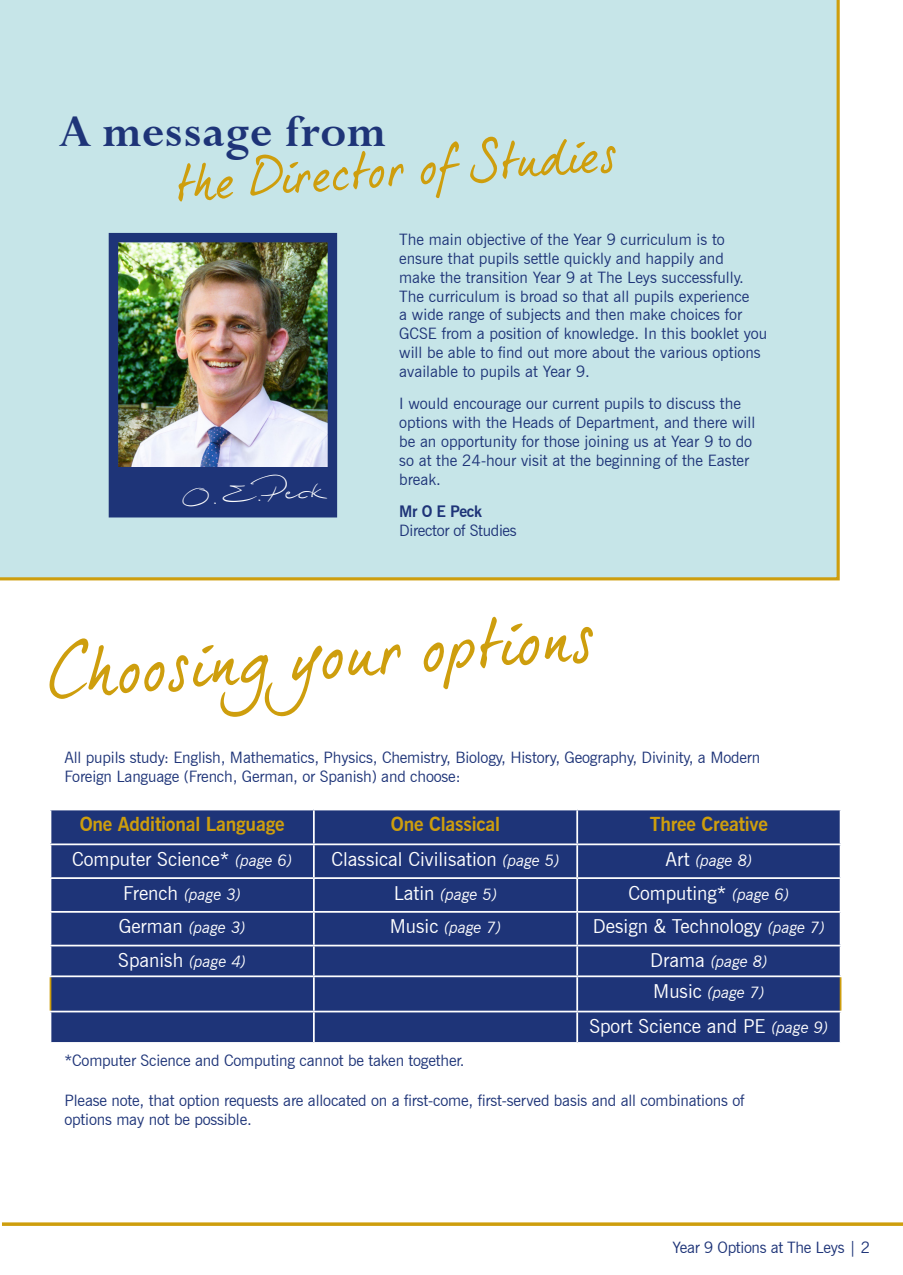
<style>
.page{position:relative;width:903px;height:1275px;background:#fff}
.page>*{position:absolute;margin:0;border:0;box-sizing:border-box;transform-origin:0 0}
.t1{font:69.3px "dear Joe 5 CASUAL P";color:#ce9e0d}
.t2{font:51.62px "dear Joe 5 CASUAL P";color:#ce9e0d}
.t3{font:700 49.7px "Lapidary 333 BT";letter-spacing:.01em;color:#1e3478}
.t4{font:33.95px "Biloxi Script";color:#fff}
.t5{font:19.25px "News Gothic BT";color:#fff}
.t6{font:700 19.25px "News Gothic BT";letter-spacing:-.01em;color:#ce9e0d}
.t7{font:15.75px/18.9px "News Gothic BT";color:#1e3478}
.t8{font:italic 15.75px/30.8px "News Gothic BT";color:#fff}
.t9{font:15.75px "News Gothic BT";letter-spacing:-.02em;color:#1e3478}
.t10{font:700 15.75px "News Gothic BT";letter-spacing:-.02em;color:#1e3478}
.s1{font-style:italic;font-size:15.75px}
.s2{font-style:normal;font-size:19.25px}
</style>
<div class="page">
<div style="left:0;top:0;width:840px;height:580px;background:#c6e5e8"></div>
<img style="left:119px;top:243px;width:208px;height:224px">
<div style="left:109px;top:233px;width:228px;height:284px;border:9px solid #1e3478"></div>
<div style="left:111px;top:467px;width:224px;height:48px;background:#1e3478"></div>
<div style="left:51px;top:810px;width:789px;height:232px;background:#1e3478"></div>
<hr style="left:50px;top:977px;width:1px;height:34px;background:#ce9e0d">
<hr style="left:840px;top:977px;width:1px;height:34px;background:#ce9e0d">
<hr style="left:50px;top:1011px;width:264px;height:1px;background:#fff">
<hr style="left:314px;top:1011px;width:263px;height:1px;background:#fff">
<hr style="left:577px;top:1011px;width:264px;height:1px;background:#fff">
<hr style="left:50px;top:843px;width:264px;height:2px;background:#fff">
<hr style="left:314px;top:843px;width:263px;height:2px;background:#fff">
<hr style="left:577px;top:843px;width:264px;height:2px;background:#fff">
<hr style="left:50px;top:877px;width:264px;height:2px;background:#fff">
<hr style="left:314px;top:877px;width:263px;height:2px;background:#fff">
<hr style="left:577px;top:877px;width:264px;height:2px;background:#fff">
<hr style="left:50px;top:911px;width:264px;height:2px;background:#fff">
<hr style="left:314px;top:911px;width:263px;height:2px;background:#fff">
<hr style="left:577px;top:911px;width:264px;height:2px;background:#fff">
<hr style="left:50px;top:945px;width:264px;height:1px;background:#fff">
<hr style="left:314px;top:945px;width:263px;height:1px;background:#fff">
<hr style="left:577px;top:945px;width:264px;height:1px;background:#fff">
<hr style="left:50px;top:975px;width:264px;height:2px;background:#fff">
<hr style="left:314px;top:975px;width:263px;height:2px;background:#fff">
<hr style="left:577px;top:975px;width:264px;height:2px;background:#fff">
<hr style="left:313px;top:810px;width:2px;height:33px;background:#fff">
<hr style="left:576px;top:810px;width:2px;height:33px;background:#fff">
<hr style="left:313px;top:845px;width:2px;height:32px;background:#fff">
<hr style="left:576px;top:845px;width:2px;height:32px;background:#fff">
<hr style="left:313px;top:879px;width:2px;height:32px;background:#fff">
<hr style="left:576px;top:879px;width:2px;height:32px;background:#fff">
<hr style="left:313px;top:913px;width:2px;height:32px;background:#fff">
<hr style="left:576px;top:913px;width:2px;height:32px;background:#fff">
<hr style="left:313px;top:946px;width:2px;height:29px;background:#fff">
<hr style="left:576px;top:946px;width:2px;height:29px;background:#fff">
<hr style="left:313px;top:977px;width:2px;height:34px;background:#fff">
<hr style="left:576px;top:977px;width:2px;height:34px;background:#fff">
<hr style="left:313px;top:1012px;width:2px;height:30px;background:#fff">
<hr style="left:576px;top:1012px;width:2px;height:30px;background:#fff">
<svg style="left:2px;top:1222px;width:901px;height:4px;background:#d3a92a"></svg>
<h3 class="t3" style="left:61px;top:102px;width:326px">A message from</h3>
<h2 class="t2" style="left:174px;top:152px;width:444px;rotate:-4deg">the Director of Studies</h2>
<h3 class="t4" style="left:180px;top:476px;width:142px;rotate:-3deg">O.E.Peck</h3>
<p class="t7" style="left:399px;top:230px;width:370px">The main objective of the Year 9 curriculum is to ensure that pupils settle quickly and happily and<br>make the transition Year 9 at The Leys successfully.<br>The curriculum is broad so that all pupils experience<br>a wide range of subjects and then make choices for GCSE from a position of knowledge. In this booklet you will be able to find out more about the various options available to pupils at Year 9.</p>
<p class="t7" style="left:399px;top:394px;width:358px">I would encourage our current pupils to discuss the options with the Heads of Department, and there will be an opportunity for those joining us at Year 9 to do so at the 24-hour visit at the beginning of the Easter break.</p>
<p class="t10" style="left:399px;top:502px;width:84px">Mr O E Peck</p>
<p class="t9" style="left:399px;top:521px;width:119px">Director of Studies</p>
<h1 class="t1" style="left:43px;top:632px;width:552px;rotate:-4deg">Choosing your options</h1>
<p class="t7" style="left:65px;top:748px;width:697px">All pupils study: English, Mathematics, Physics, Chemistry, Biology, History, Geography, Divinity, a Modern<br>Foreign Language (French, German, or Spanish) and choose:</p>
<p class="t6" style="left:80px;top:813px;width:206px">One Additional Language</p>
<p class="t6" style="left:391px;top:813px;width:111px">One Classical</p>
<p class="t6" style="left:650px;top:813px;width:120px">Three Creative</p>
<p class="t5" style="left:72px;top:847px;width:222px">Computer Science* <span class="s1">(page 6)</span></p>
<p class="t5" style="left:331px;top:847px;width:230px">Classical Civilisation <span class="s1">(page 5)</span></p>
<p class="t8" style="left:665px;top:845px;width:88px"><span class="s2">Art</span> (page 8)</p>
<p class="t8" style="left:123px;top:879px;width:119px"><span class="s2">French</span> (page 3)</p>
<p class="t8" style="left:394px;top:879px;width:105px"><span class="s2">Latin</span> (page 5)</p>
<p class="t5" style="left:628px;top:881px;width:162px">Computing* <span class="s1">(page 6)</span></p>
<p class="t8" style="left:119px;top:912px;width:128px"><span class="s2">German</span> (page 3)</p>
<p class="t8" style="left:390px;top:912px;width:113px"><span class="s2">Music</span> (page 7)</p>
<p class="t5" style="left:593px;top:915px;width:233px">Design &amp; Technology <span class="s1">(page 7)</span></p>
<p class="t5" style="left:118px;top:949px;width:129px">Spanish <span class="s1">(page 4)</span></p>
<p class="t8" style="left:650px;top:946px;width:119px"><span class="s2">Drama</span> (page 8)<br><span class="s2">Music</span> (page 7)</p>
<p class="t5" style="left:589px;top:1015px;width:240px">Sport Science and PE <span class="s1">(page 9)</span></p>
<p class="t7" style="left:65px;top:1051px;width:401px">*Computer Science and Computing cannot be taken together.</p>
<p class="t7" style="left:65px;top:1091px;width:681px">Please note, that option requests are allocated on a first-come, first-served basis and all combinations of options may not be possible.</p>
<p class="t9" style="left:672px;top:1238px;width:199px">Year 9 Options at The Leys | 2</p>
</div>
